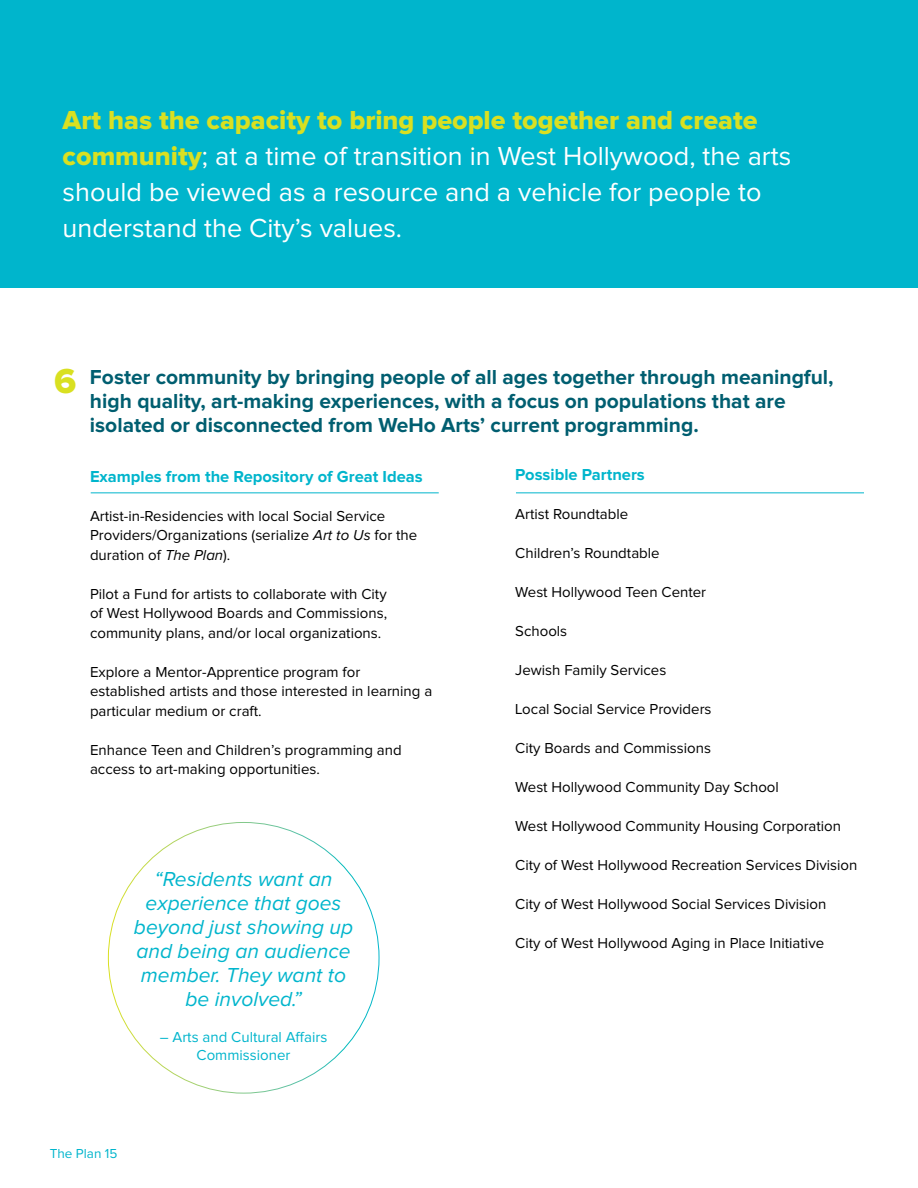
<style>
.page{position:relative;width:918px;height:1188px;background:#fff}
.page>*{position:absolute;margin:0;border:0;box-sizing:border-box;transform-origin:0 0}
.t1{font:36px "Proxima Nova Extrabld";color:#d9e021}
.t2{font:27px/36px "Proxima Nova";color:#fff}
.t3{font:27px "Proxima Nova Extrabld";color:#d9e021}
.t4{font:700 21px/24px "Proxima Nova";color:#005e70}
.t5{font:italic 21px/24px "Proxima Nova";color:#00b5cc;text-align:center}
.t6{font:700 16.5px "Proxima Nova";color:#00b5cc}
.t7{font:15px/19.5px "Proxima Nova";color:#000}
.t8{font:15px/18px "Proxima Nova";color:#00b5cc;text-align:center}
.t9{font:13.5px "Proxima Nova";color:#00b5cc}
.s1{font-family:"Proxima Nova Extrabld";color:#d9e021}
.s2{font-style:italic}
</style>
<div class="page">
<div style="left:0;top:0;width:918px;height:288px;background:#00b5cc"></div>
<hr style="left:91px;top:492px;width:348px;height:1px;background:#00b5cc">
<hr style="left:516px;top:492px;width:348px;height:1px;background:#00b5cc">
<h2 class="t3" style="left:63px;top:108px;width:697px">Art has the capacity to bring people together and create</h2>
<h2 class="t2" style="left:63px;top:139px;width:730px"><span class="s1">community</span>; at a time of transition in West Hollywood, the arts should be viewed as a resource and a vehicle for people to understand the City’s values.</h2>
<h1 class="t1" style="left:54px;top:365px;width:24px">6</h1>
<h3 class="t4" style="left:90px;top:366px;width:745px">Foster community by bringing people of all ages together through meaningful, high quality, art-making experiences, with a focus on populations that are isolated or disconnected from WeHo Arts’ current programming.</h3>
<p class="t6" style="left:90px;top:469px;width:334px">Examples from the Repository of Great Ideas</p>
<p class="t7" style="left:90px;top:507px;width:329px">Artist-in-Residencies with local Social Service<br>Providers/Organizations (serialize <span class="s2">Art to Us</span> for the duration of <span class="s2">The Plan</span>).</p>
<p class="t7" style="left:90px;top:585px;width:299px;text-align:justify">Pilot a Fund for artists to collaborate with City of West Hollywood Boards and Commissions, community plans, and/or local organizations.</p>
<p class="t7" style="left:90px;top:663px;width:344px">Explore a Mentor-Apprentice program for established artists and those interested in learning a particular medium or craft.</p>
<p class="t7" style="left:90px;top:741px;width:313px">Enhance Teen and Children’s programming and access to art-making opportunities.</p>
<p class="t6" style="left:515px;top:467px;width:131px">Possible Partners</p>
<p class="t7" style="left:515px;top:504px;width:115px">Artist Roundtable</p>
<p class="t7" style="left:515px;top:543px;width:146px">Children’s Roundtable</p>
<p class="t7" style="left:515px;top:582px;width:192px">West Hollywood Teen Center</p>
<p class="t7" style="left:515px;top:621px;width:54px">Schools</p>
<p class="t7" style="left:515px;top:660px;width:153px">Jewish Family Services</p>
<p class="t7" style="left:515px;top:699px;width:198px">Local Social Service Providers</p>
<p class="t7" style="left:515px;top:738px;width:197px">City Boards and Commissions</p>
<p class="t7" style="left:515px;top:777px;width:265px">West Hollywood Community Day School</p>
<p class="t7" style="left:515px;top:816px;width:327px">West Hollywood Community Housing Corporation</p>
<p class="t7" style="left:515px;top:855px;width:344px">City of West Hollywood Recreation Services Division</p>
<p class="t7" style="left:515px;top:894px;width:313px">City of West Hollywood Social Services Division</p>
<p class="t7" style="left:515px;top:933px;width:310px">City of West Hollywood Aging in Place Initiative</p>
<h3 class="t5" style="left:134px;top:868px;width:221px">“Residents want an experience that goes beyond just showing up and being an audience member. They want to be involved.”</h3>
<p class="t8" style="left:160px;top:1029px;width:169px">– Arts and Cultural Affairs<br>Commissioner</p>
<p class="t9" style="left:50px;top:1148px;width:69px">The Plan 15</p>
</div>
